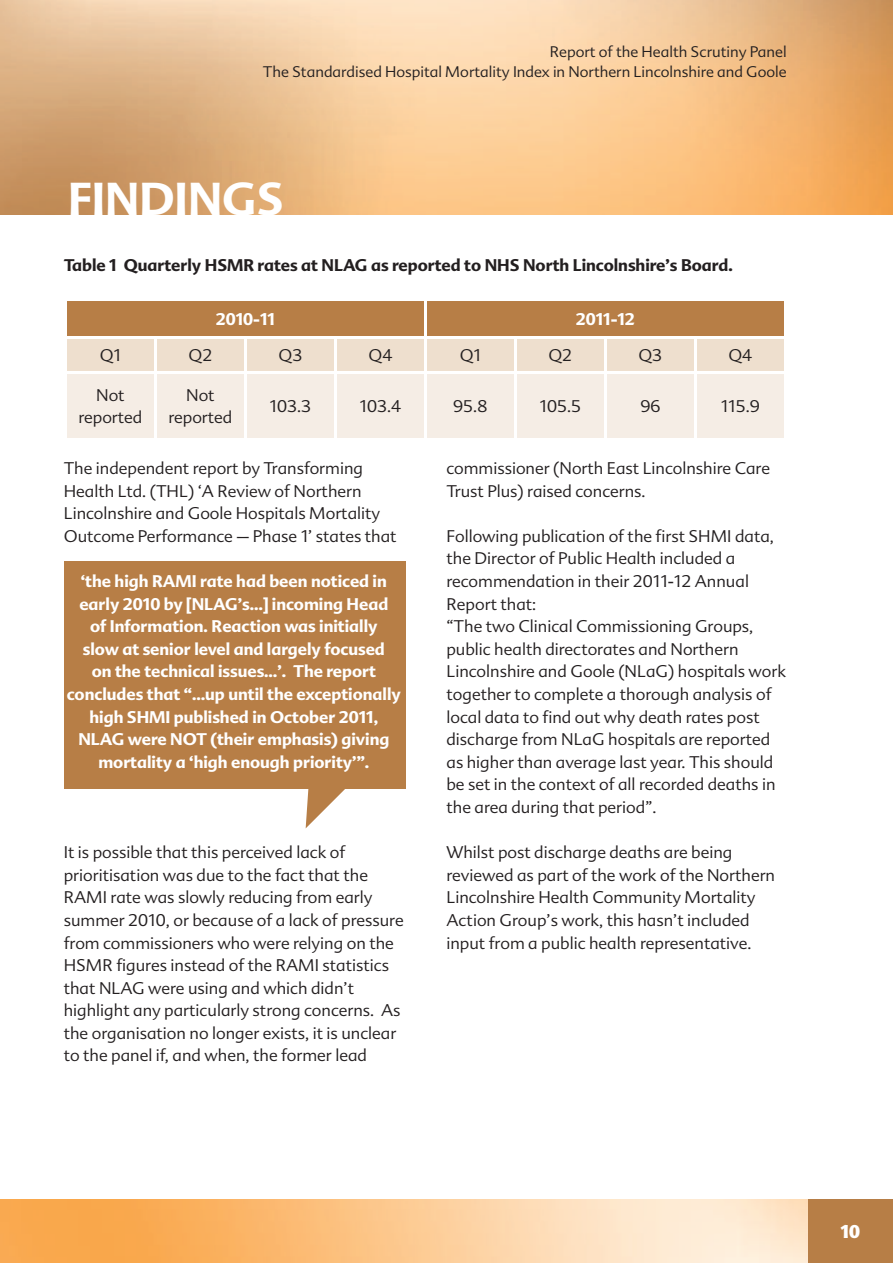
<style>
.page{position:relative;width:893px;height:1263px;background:#fff}
.page>*{position:absolute;margin:0;border:0;box-sizing:border-box;transform-origin:0 0}
.t1{font:700 45px "Advert";color:#fff}
.t2{font:900 18px "Advert";color:#fff}
.t3{font:300 16.5px/22.6px "Advert";color:#231f20}
.t4{font:700 16.5px/22.6px "Advert";color:#fff;text-align:center}
.t5{font:700 16.5px "Advert";color:#231f20}
.t6{font:300 15px/20.5px "Advert";color:#231f20;text-align:right}
</style>
<div class="page">
<img style="left:0;top:0;width:893px;height:215px">
<img style="left:0;top:1199px;width:808px;height:64px">
<div style="left:808px;top:1199px;width:85px;height:64px;background:#b77e46"></div>
<div style="left:67px;top:302px;width:357px;height:34px;background:#b77e46"></div>
<div style="left:427px;top:302px;width:357px;height:34px;background:#b77e46"></div>
<div style="left:67px;top:339px;width:87px;height:32px;background:#eedfce"></div>
<div style="left:157px;top:339px;width:87px;height:32px;background:#eedfce"></div>
<div style="left:247px;top:339px;width:87px;height:32px;background:#eedfce"></div>
<div style="left:337px;top:339px;width:87px;height:32px;background:#eedfce"></div>
<div style="left:427px;top:339px;width:87px;height:32px;background:#eedfce"></div>
<div style="left:517px;top:339px;width:87px;height:32px;background:#eedfce"></div>
<div style="left:607px;top:339px;width:87px;height:32px;background:#eedfce"></div>
<div style="left:697px;top:339px;width:87px;height:32px;background:#eedfce"></div>
<div style="left:67px;top:374px;width:87px;height:64px;background:#f5ede5"></div>
<div style="left:157px;top:374px;width:87px;height:64px;background:#f5ede5"></div>
<div style="left:247px;top:374px;width:87px;height:64px;background:#f5ede5"></div>
<div style="left:337px;top:374px;width:87px;height:64px;background:#f5ede5"></div>
<div style="left:427px;top:374px;width:87px;height:64px;background:#f5ede5"></div>
<div style="left:517px;top:374px;width:87px;height:64px;background:#f5ede5"></div>
<div style="left:607px;top:374px;width:87px;height:64px;background:#f5ede5"></div>
<div style="left:697px;top:374px;width:87px;height:64px;background:#f5ede5"></div>
<div style="left:64px;top:561px;width:342px;height:228px;background:#b77e46"></div>
<svg style="left:306px;top:789px;width:39px;height:39px"></svg>
<p class="t6" style="left:263px;top:43px;width:525px">Report of the Health Scrutiny Panel<br>The Standardised Hospital Mortality Index in Northern Lincolnshire and Goole</p>
<h1 class="t1" style="left:68px;top:183px;width:217px">FINDINGS</h1>
<p class="t5" style="left:64px;top:259px;width:670px">Table 1 Quarterly HSMR rates at NLAG as reported to NHS North Lincolnshire’s Board.</p>
<p class="t4" style="left:216px;top:310px;width:61px">2010-11</p>
<p class="t4" style="left:576px;top:310px;width:61px">2011-12</p>
<p class="t3" style="left:100px;top:346px;width:23px">Q1</p>
<p class="t3" style="left:188px;top:346px;width:25px">Q2</p>
<p class="t3" style="left:278px;top:346px;width:25px">Q3</p>
<p class="t3" style="left:368px;top:346px;width:25px">Q4</p>
<p class="t3" style="left:460px;top:346px;width:23px">Q1</p>
<p class="t3" style="left:548px;top:346px;width:25px">Q2</p>
<p class="t3" style="left:638px;top:346px;width:25px">Q3</p>
<p class="t3" style="left:728px;top:346px;width:25px">Q4</p>
<p class="t3" style="left:78px;top:385px;width:66px;text-align:center">Not reported</p>
<p class="t3" style="left:168px;top:385px;width:66px;text-align:center">Not reported</p>
<p class="t3" style="left:270px;top:396px;width:43px">103.3</p>
<p class="t3" style="left:360px;top:396px;width:43px">103.4</p>
<p class="t3" style="left:453px;top:396px;width:36px">95.8</p>
<p class="t3" style="left:539px;top:396px;width:43px">105.5</p>
<p class="t3" style="left:640px;top:396px;width:21px">96</p>
<p class="t3" style="left:721px;top:396px;width:41px">115.9</p>
<p class="t3" style="left:64px;top:459px;width:334px">The independent report by Transforming Health Ltd. (THL) ‘A Review of Northern Lincolnshire and Goole Hospitals Mortality Outcome Performance – Phase 1’ states that</p>
<p class="t4" style="left:67px;top:572px;width:336px">‘the high RAMI rate had been noticed in early 2010 by [NLAG’s…] incoming Head<br>of Information. Reaction was initially<br>slow at senior level and largely focused<br>on the technical issues…’. The report concludes that “…up until the exceptionally high SHMI published in October 2011, NLAG were NOT (their emphasis) giving mortality a ‘high enough priority’”.</p>
<p class="t3" style="left:446px;top:459px;width:325px">commissioner (North East Lincolnshire Care<br>Trust Plus) raised concerns.</p>
<p class="t3" style="left:446px;top:526px;width:341px">Following publication of the first SHMI data, the Director of Public Health included a recommendation in their 2011-12 Annual Report that:<br>“The two Clinical Commissioning Groups, public health directorates and Northern Lincolnshire and Goole (NLaG) hospitals work together to complete a thorough analysis of local data to find out why death rates post discharge from NLaG hospitals are reported as higher than average last year. This should be set in the context of all recorded deaths in the area during that period”.</p>
<p class="t3" style="left:446px;top:843px;width:330px">Whilst post discharge deaths are being reviewed as part of the work of the Northern Lincolnshire Health Community Mortality Action Group’s work, this hasn’t included input from a public health representative.</p>
<p class="t3" style="left:64px;top:843px;width:341px">It is possible that this perceived lack of prioritisation was due to the fact that the RAMI rate was slowly reducing from early summer 2010, or because of a lack of pressure from commissioners who were relying on the HSMR figures instead of the RAMI statistics that NLAG were using and which didn’t highlight any particularly strong concerns. As the organisation no longer exists, it is unclear to the panel if, and when, the former lead</p>
<p class="t2" style="left:841px;top:1225px;width:21px">10</p>
</div>
